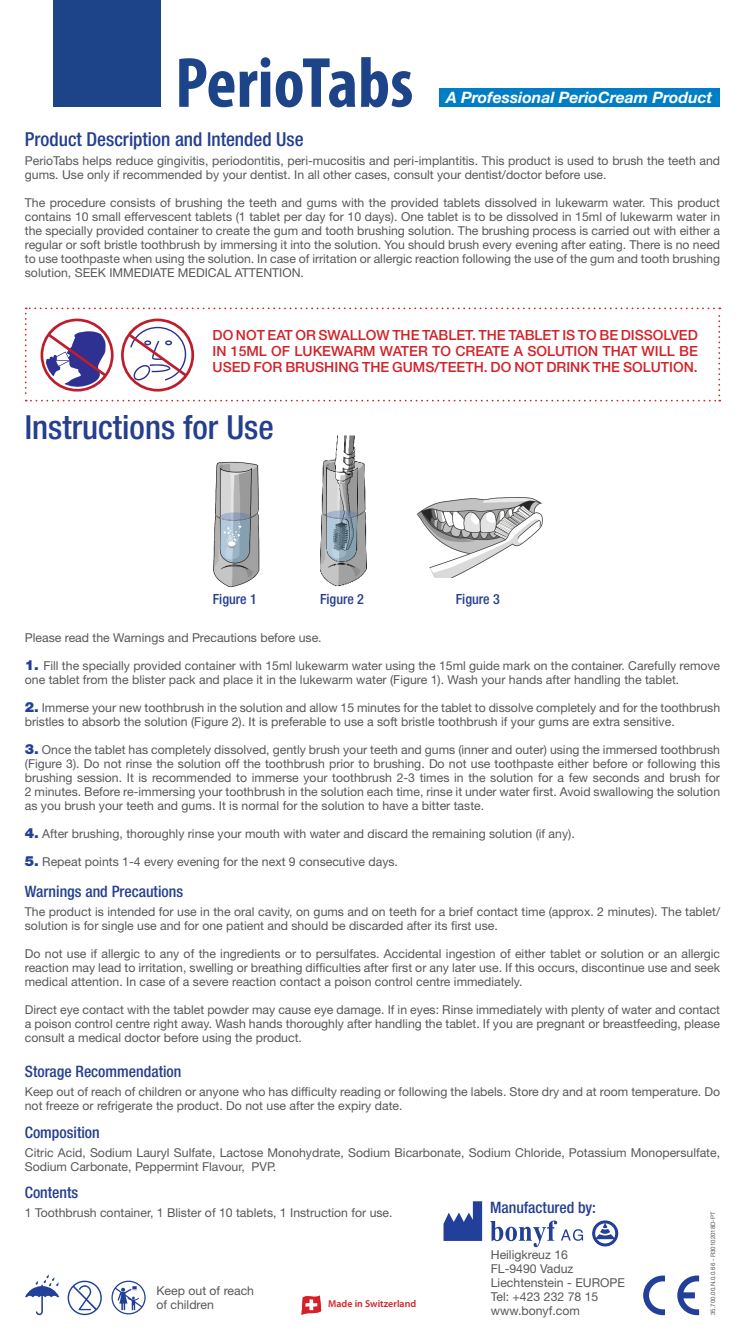
<style>
.page{position:relative;width:745px;height:1340px;background:#fff}
.page>*{position:absolute;margin:0;border:0;box-sizing:border-box;transform-origin:0 0}
.t1{font:700 condensed 71.75px "Myriad Pro";color:#1d4389}
.t2{font:500 condensed 33.25px "Helvetica Neue LT Std";color:#253f8e}
.t3{font:500 condensed 19.25px "Helvetica Neue LT Std";color:#253f8e}
.t4{font:500 condensed 15.75px "Helvetica Neue LT Std";color:#253f8e}
.t5{font:italic 700 15.75px "Helvetica Neue LT Std";color:#fff}
.t6{font:500 14px/15.8px "Helvetica Neue LT Std";color:#d1232a;text-align:justify}
.t7{font:500 condensed 14px "Helvetica Neue LT Std";color:#253f8e}
.t8{font:12.25px/14px "Helvetica Neue LT Std";color:#57585a}
.t9{font:600 9.97px "Myriad Pro";color:#d62027}
.t10{font:6.12px "Helvetica Neue LT Std";color:#57585a}
.s1{font-weight:900;font-size:14px;color:#223f99}
</style>
<div class="page">
<div style="left:53px;top:0;width:108px;height:107px;background:#1d4389"></div>
<svg style="left:25px;top:307px;width:694px;height:94px"></svg>
<svg style="left:111px;top:1280px;width:35px;height:34px"></svg>
<svg style="left:67px;top:1280px;width:35px;height:35px"></svg>
<svg style="left:25px;top:1274px;width:34px;height:41px"></svg>
<svg style="left:490px;top:1220px;width:92px;height:27px"></svg>
<svg style="left:592px;top:1220px;width:25px;height:26px"></svg>
<svg style="left:443px;top:1201px;width:39px;height:39px"></svg>
<svg style="left:643px;top:1275px;width:21px;height:40px"></svg>
<svg style="left:677px;top:1275px;width:21px;height:40px"></svg>
<div style="left:438px;top:88px;width:280px;height:19px;background:#007ec5"></div>
<img style="left:416px;top:497px;width:127px;height:80px">
<img style="left:213px;top:461px;width:47px;height:127px">
<svg style="left:215px;top:511px;width:43px;height:10px"></svg>
<img style="left:320px;top:435px;width:47px;height:152px">
<svg style="left:321px;top:501px;width:44px;height:24px"></svg>
<svg style="left:301px;top:1295px;width:20px;height:20px"></svg>
<h1 class="t1" style="left:175px;top:38px;width:240px">PerioTabs</h1>
<h3 class="t3" style="left:25px;top:127px;width:280px">Product Description and Intended Use</h3>
<p class="t8" style="left:25px;top:153px;width:696px">PerioTabs helps reduce gingivitis, periodontitis, peri-mucositis and peri-implantitis. This product is used to brush the teeth and gums. Use only if recommended by your dentist. In all other cases, consult your dentist/doctor before use.</p>
<p class="t8" style="left:25px;top:195px;width:696px;text-align:justify">The procedure consists of brushing the teeth and gums with the provided tablets dissolved in lukewarm water. This product contains 10 small effervescent tablets (1 tablet per day for 10 days). One tablet is to be dissolved in 15ml of lukewarm water in the specially provided container to create the gum and tooth brushing solution. The brushing process is carried out with either a regular or soft bristle toothbrush by immersing it into the solution. You should brush every evening after eating. There is no need to use toothpaste when using the solution. In case of irritation or allergic reaction following the use of the gum and tooth brushing solution, SEEK IMMEDIATE MEDICAL ATTENTION.</p>
<p class="t5" style="left:446px;top:87px;width:268px">A Professional PerioCream Product</p>
<p class="t6" style="left:212px;top:327px;width:486px">DO NOT EAT OR SWALLOW THE TABLET. THE TABLET IS TO BE DISSOLVED IN 15ML OF LUKEWARM WATER TO CREATE A SOLUTION THAT WILL BE USED FOR BRUSHING THE GUMS/TEETH. DO NOT DRINK THE SOLUTION.</p>
<h2 class="t2" style="left:25px;top:407px;width:250px">Instructions for Use</h2>
<p class="t7" style="left:212px;top:591px;width:45px">Figure 1</p>
<p class="t7" style="left:320px;top:591px;width:45px">Figure 2</p>
<p class="t7" style="left:455px;top:591px;width:45px">Figure 3</p>
<p class="t8" style="left:25px;top:630px;width:298px">Please read the Warnings and Precautions before use.</p>
<p class="t8" style="left:25px;top:658px;width:696px"><span class="s1">1.</span> Fill the specially provided container with 15ml lukewarm water using the 15ml guide mark on the container. Carefully remove one tablet from the blister pack and place it in the lukewarm water (Figure 1). Wash your hands after handling the tablet.</p>
<p class="t8" style="left:25px;top:700px;width:696px"><span class="s1">2.</span> Immerse your new toothbrush in the solution and allow 15 minutes for the tablet to dissolve completely and for the toothbrush bristles to absorb the solution (Figure 2). It is preferable to use a soft bristle toothbrush if your gums are extra sensitive.</p>
<p class="t8" style="left:25px;top:742px;width:696px;text-align:justify"><span class="s1">3.</span> Once the tablet has completely dissolved, gently brush your teeth and gums (inner and outer) using the immersed toothbrush (Figure 3). Do not rinse the solution off the toothbrush prior to brushing. Do not use toothpaste either before or following this brushing session. It is recommended to immerse your toothbrush 2-3 times in the solution for a few seconds and brush for 2 minutes. Before re-immersing your toothbrush in the solution each time, rinse it under water first. Avoid swallowing the solution as you brush your teeth and gums. It is normal for the solution to have a bitter taste.</p>
<p class="t8" style="left:25px;top:826px;width:551px"><span class="s1">4.</span> After brushing, thoroughly rinse your mouth with water and discard the remaining solution (if any).</p>
<p class="t8" style="left:25px;top:854px;width:374px"><span class="s1">5.</span> Repeat points 1-4 every evening for the next 9 consecutive days.</p>
<p class="t4" style="left:25px;top:882px;width:160px">Warnings and Precautions</p>
<p class="t8" style="left:25px;top:904px;width:696px">The product is intended for use in the oral cavity, on gums and on teeth for a brief contact time (approx. 2 minutes). The tablet/ solution is for single use and for one patient and should be discarded after its first use.</p>
<p class="t8" style="left:25px;top:946px;width:696px;text-align:justify">Do not use if allergic to any of the ingredients or to persulfates. Accidental ingestion of either tablet or solution or an allergic reaction may lead to irritation, swelling or breathing difficulties after first or any later use. If this occurs, discontinue use and seek medical attention. In case of a severe reaction contact a poison control centre immediately.</p>
<p class="t8" style="left:25px;top:1002px;width:696px;text-align:justify">Direct eye contact with the tablet powder may cause eye damage. If in eyes: Rinse immediately with plenty of water and contact a poison control centre right away. Wash hands thoroughly after handling the tablet. If you are pregnant or breastfeeding, please consult a medical doctor before using the product.</p>
<p class="t4" style="left:25px;top:1062px;width:158px">Storage Recommendation</p>
<p class="t8" style="left:25px;top:1084px;width:696px">Keep out of reach of children or anyone who has difficulty reading or following the labels. Store dry and at room temperature. Do not freeze or refrigerate the product. Do not use after the expiry date.</p>
<p class="t4" style="left:25px;top:1122px;width:76px">Composition</p>
<p class="t8" style="left:25px;top:1145px;width:696px">Citric Acid, Sodium Lauryl Sulfate, Lactose Monohydrate, Sodium Bicarbonate, Sodium Chloride, Potassium Monopersulfate,<br>Sodium Carbonate, Peppermint Flavour, PVP.</p>
<p class="t4" style="left:25px;top:1183px;width:55px">Contents</p>
<p class="t8" style="left:25px;top:1205px;width:369px">1 Toothbrush container, 1 Blister of 10 tablets, 1 Instruction for use.</p>
<p class="t4" style="left:489px;top:1197px;width:107px">Manufactured by:</p>
<p class="t10" style="left:708px;top:1315px;width:105px;rotate:-90deg">35.700.00.N.0.0.66 - R30102018D-PT</p>
<p class="t8" style="left:490px;top:1247px;width:135px">Heiligkreuz 16<br>FL-9490 Vaduz<br>Liechtenstein - EUROPE<br>Tel: +423 232 78 15 www.bonyf.com</p>
<p class="t8" style="left:156px;top:1283px;width:99px">Keep out of reach of children</p>
<p class="t9" style="left:328px;top:1297px;width:90px">Made in Switzerland</p>
</div>
